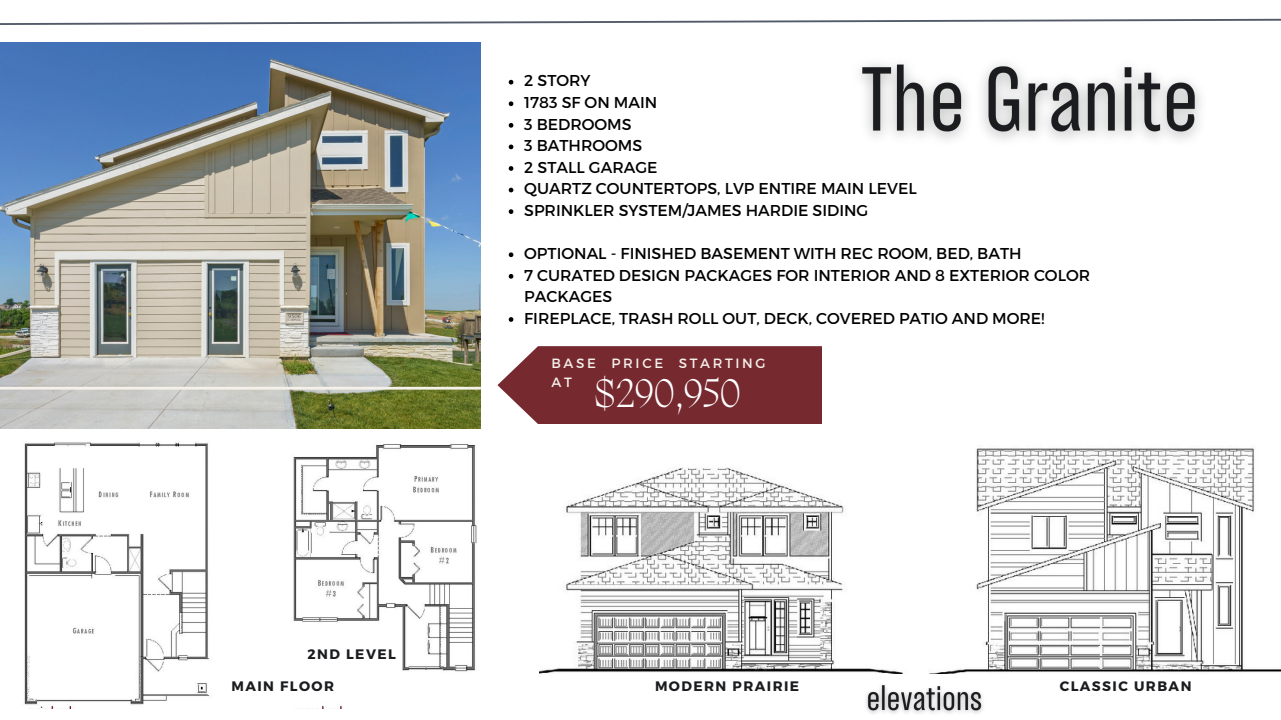
<style>
.page{position:relative;width:1281px;height:720px;background:#fff}
.page>*{position:absolute;margin:0;border:0;box-sizing:border-box;transform-origin:0 0}
.t1{font:200 41.12px "Migra";color:#fff}
.t2{font:15.75px/21.6px "Montserrat";color:#000}
.t3{font:700 13.75px "Montserrat";letter-spacing:.105em;color:#1b1c1f}
.t4{font:13.38px/18.6px "Montserrat";letter-spacing:.195em;color:#f5f0ea}
</style>
<div class="page">
<img style="left:0;top:43px;width:481px;height:385px">
<img style="left:24px;top:442px;width:453px;height:266px">
<svg style="left:497px;top:346px;width:325px;height:78px;background:#7e363c"></svg>
<svg style="left:0;top:18px;width:1281px;height:7px"></svg>
<img style="left:860px;top:64px;width:341px;height:76px">
<svg style="left:509px;top:80px;width:4px;height:5px"></svg>
<svg style="left:509px;top:101px;width:4px;height:5px"></svg>
<svg style="left:509px;top:123px;width:4px;height:5px"></svg>
<svg style="left:509px;top:145px;width:4px;height:4px"></svg>
<svg style="left:509px;top:166px;width:4px;height:5px"></svg>
<svg style="left:509px;top:188px;width:4px;height:4px"></svg>
<svg style="left:509px;top:209px;width:4px;height:5px"></svg>
<svg style="left:509px;top:252px;width:4px;height:5px"></svg>
<svg style="left:509px;top:274px;width:4px;height:5px"></svg>
<svg style="left:509px;top:317px;width:4px;height:5px"></svg>
<img style="left:540px;top:448px;width:741px;height:225px">
<hr style="left:0;top:387px;width:481px;height:3px;background:#f5f0ea">
<img style="left:866px;top:685px;width:117px;height:29px">
<p class="t3" style="left:307px;top:646px;width:90px">2ND LEVEL</p>
<p class="t3" style="left:231px;top:677px;width:104px">MAIN FLOOR</p>
<p class="t2" style="left:524px;top:69px;width:68px">2 STORY</p>
<p class="t2" style="left:524px;top:91px;width:135px">1783 SF ON MAIN</p>
<p class="t2" style="left:524px;top:112px;width:109px">3 BEDROOMS</p>
<p class="t2" style="left:524px;top:134px;width:120px">3 BATHROOMS</p>
<p class="t2" style="left:524px;top:155px;width:135px">2 STALL GARAGE</p>
<p class="t2" style="left:524px;top:177px;width:394px">QUARTZ COUNTERTOPS, LVP ENTIRE MAIN LEVEL</p>
<p class="t2" style="left:524px;top:199px;width:346px">SPRINKLER SYSTEM/JAMES HARDIE SIDING</p>
<p class="t2" style="left:524px;top:242px;width:499px">OPTIONAL - FINISHED BASEMENT WITH REC ROOM, BED, BATH</p>
<p class="t2" style="left:524px;top:263px;width:567px">7 CURATED DESIGN PACKAGES FOR INTERIOR AND 8 EXTERIOR COLOR<br>PACKAGES</p>
<p class="t2" style="left:524px;top:307px;width:522px">FIREPLACE, TRASH ROLL OUT, DECK, COVERED PATIO AND MORE!</p>
<p class="t4" style="left:551px;top:353px;width:216px">BASE PRICE STARTING<br>AT</p>
<p class="t1" style="left:594px;top:374px;width:148px">$290,950</p>
<p class="t3" style="left:655px;top:677px;width:146px">MODERN PRAIRIE</p>
<p class="t3" style="left:1059px;top:677px;width:133px">CLASSIC URBAN</p>
</div>
